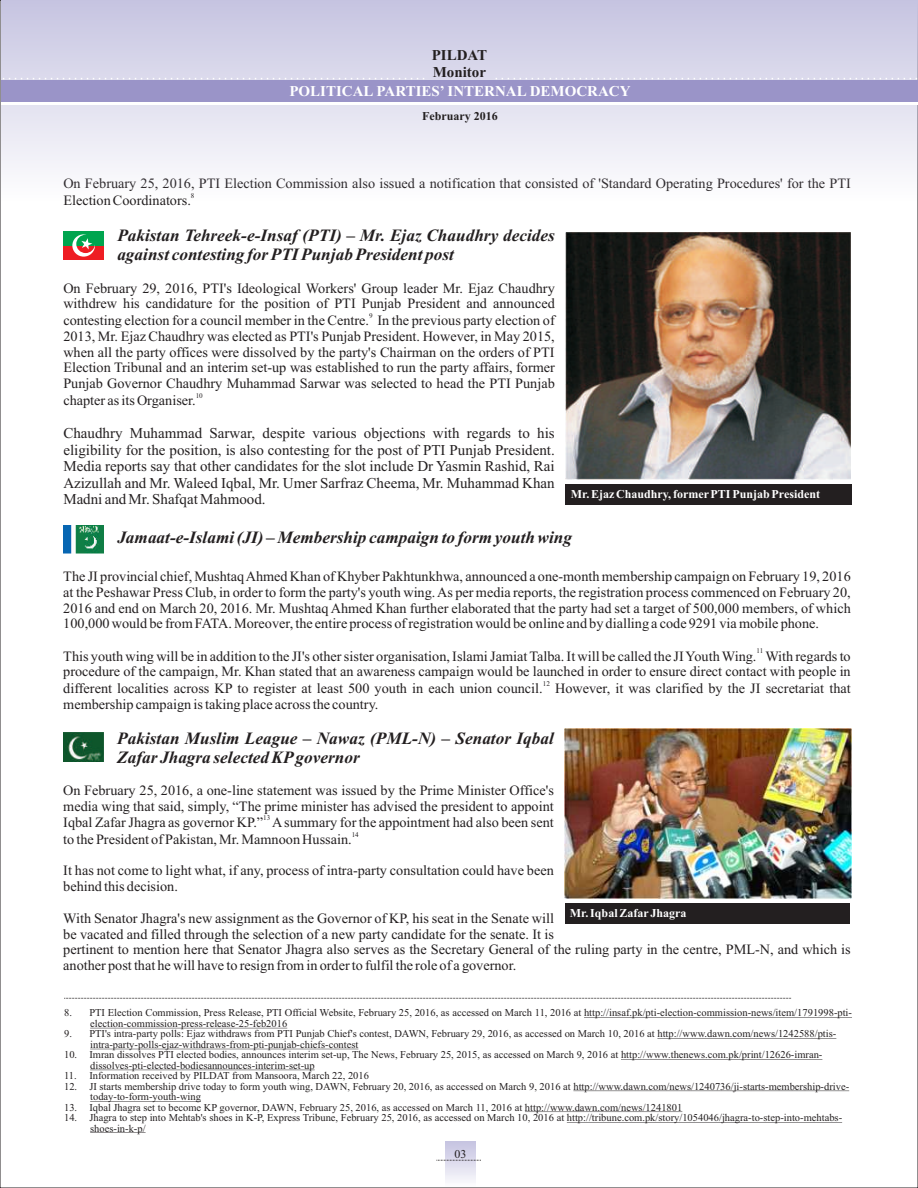
<style>
.page{position:relative;width:918px;height:1188px;background:#fff}
.page>*{position:absolute;margin:0;border:0;box-sizing:border-box;transform-origin:0 0}
.t1{font:italic 700 17.25px/19px "Times New Roman";color:#231f20}
.t2{font:15px/16.6px "Times New Roman";color:#231f20;text-align:justify}
.t3{font:700 15px "Times New Roman";color:#fff}
.t4{font:700 15px/16.6px "Times New Roman";color:#231f20}
.t5{font:14.25px/15.8px "Times New Roman";color:#231f20}
.t6{font:700 12px "Times New Roman";color:#fff}
.t7{font:700 12px "Times New Roman";color:#231f20}
.t8{font:12px "Times New Roman";color:#231f20}
.t9{font:10.5px/10.5px "Times New Roman";color:#231f20}
.t10{font:7.2px "Times New Roman";color:#231f20}
</style>
<div class="page">
<svg style="left:64px;top:998px;width:727px;height:1px"></svg>
<hr style="left:584px;top:1017px;width:268px;height:1px;background:#231f20">
<hr style="left:90px;top:1028px;width:197px;height:1px;background:#231f20">
<hr style="left:657px;top:1038px;width:179px;height:1px;background:#231f20">
<hr style="left:90px;top:1049px;width:268px;height:1px;background:#231f20">
<hr style="left:621px;top:1059px;width:201px;height:1px;background:#231f20">
<hr style="left:90px;top:1070px;width:225px;height:1px;background:#231f20">
<hr style="left:573px;top:1091px;width:276px;height:1px;background:#231f20">
<hr style="left:90px;top:1101px;width:111px;height:1px;background:#231f20">
<hr style="left:525px;top:1112px;width:157px;height:1px;background:#231f20">
<hr style="left:567px;top:1122px;width:275px;height:1px;background:#231f20">
<hr style="left:90px;top:1132px;width:56px;height:1px;background:#231f20">
<div style="left:63px;top:246px;width:41px;height:14px;background:#ee1d23"></div>
<div style="left:63px;top:231px;width:41px;height:15px;background:#00a54f"></div>
<svg style="left:72px;top:234px;width:23px;height:23px"></svg>
<svg style="left:445px;top:1141px;width:30px;height:39px"></svg>
<svg style="left:437px;top:1160px;width:44px;height:1px"></svg>
<svg style="left:1px;top:0;width:917px;height:201px"></svg>
<div style="left:1px;top:86px;width:917px;height:19px;background:#fff"></div>
<div style="left:1px;top:80px;width:917px;height:22px;background:#9a94c8"></div>
<svg style="left:493px;top:78px;width:424px;height:1px"></svg>
<svg style="left:1px;top:78px;width:423px;height:1px"></svg>
<img style="left:566px;top:232px;width:285px;height:247px">
<div style="left:566px;top:484px;width:286px;height:21px;background:#231f20"></div>
<img style="left:63px;top:526px;width:41px;height:28px">
<img style="left:63px;top:733px;width:41px;height:28px">
<img style="left:565px;top:728px;width:286px;height:171px">
<div style="left:565px;top:903px;width:285px;height:21px;background:#231f20"></div>
<p class="t4" style="left:432px;top:48px;width:57px">PILDAT<br>Monitor</p>
<p class="t3" style="left:289px;top:86px;width:343px">POLITICAL PARTIES’ INTERNAL DEMOCRACY</p>
<p class="t7" style="left:422px;top:112px;width:77px">February 2016</p>
<p class="t5" style="left:63px;top:177px;width:789px">On February 25, 2016, PTI Election Commission also issued a notification that consisted of 'Standard Operating Procedures' for the PTI</p>
<p class="t10" style="left:191px;top:193px;width:5px">8</p>
<p class="t5" style="left:63px;top:193px;width:129px">Election Coordinators.</p>
<p class="t1" style="left:117px;top:228px;width:439px">Pakistan Tehreek-e-Insaf (PTI) – Mr. Ejaz Chaudhry decides against contesting for PTI Punjab President post</p>
<p class="t5" style="left:63px;top:281px;width:493px">On February 29, 2016, PTI's Ideological Workers' Group leader Mr. Ejaz Chaudhry withdrew his candidature for the position of PTI Punjab President and announced</p>
<p class="t10" style="left:369px;top:313px;width:5px">9</p>
<p class="t5" style="left:63px;top:314px;width:493px;text-align:justify">contesting election for a council member in the Centre. In the previous party election of 2013, Mr. Ejaz Chaudhry was elected as PTI's Punjab President. However, in May 2015, when all the party offices were dissolved by the party's Chairman on the orders of PTI Election Tribunal and an interim set-up was established to run the party affairs, former Punjab Governor Chaudhry Muhammad Sarwar was selected to head the PTI Punjab</p>
<p class="t10" style="left:196px;top:393px;width:9px">10</p>
<p class="t5" style="left:63px;top:393px;width:134px">chapter as its Organiser.</p>
<p class="t2" style="left:63px;top:426px;width:493px">Chaudhry Muhammad Sarwar, despite various objections with regards to his eligibility for the position, is also contesting for the post of PTI Punjab President.<br>Media reports say that other candidates for the slot include Dr Yasmin Rashid, Rai Azizullah and Mr. Waleed Iqbal, Mr. Umer Sarfraz Cheema, Mr. Muhammad Khan Madni and Mr. Shafqat Mahmood.</p>
<p class="t1" style="left:117px;top:529px;width:456px">Jamaat-e-Islami (JI) – Membership campaign to form youth wing</p>
<p class="t5" style="left:63px;top:570px;width:789px;text-align:justify">The JI provincial chief, Mushtaq Ahmed Khan of Khyber Pakhtunkhwa, announced a one-month membership campaign on February 19, 2016 at the Peshawar Press Club, in order to form the party's youth wing. As per media reports, the registration process commenced on February 20, 2016 and end on March 20, 2016. Mr. Mushtaq Ahmed Khan further elaborated that the party had set a target of 500,000 members, of which 100,000 would be from FATA. Moreover, the entire process of registration would be online and by dialling a code 9291 via mobile phone.</p>
<p class="t10" style="left:756px;top:649px;width:8px">11</p>
<p class="t5" style="left:63px;top:649px;width:789px">This youth wing will be in addition to the JI's other sister organisation, Islami Jamiat Talba. It will be called the JI Youth Wing. With regards to procedure of the campaign, Mr. Khan stated that an awareness campaign would be launched in order to ensure direct contact with people in</p>
<p class="t10" style="left:543px;top:681px;width:9px">12</p>
<p class="t5" style="left:63px;top:682px;width:789px">different localities across KP to register at least 500 youth in each union council. However, it was clarified by the JI secretariat that membership campaign is taking place across the country.</p>
<p class="t1" style="left:117px;top:730px;width:438px">Pakistan Muslim League – Nawaz (PML-N) – Senator Iqbal<br>Zafar Jhagra selected KPgovernor</p>
<p class="t5" style="left:63px;top:784px;width:492px">On February 25, 2016, a one-line statement was issued by the Prime Minister Office's media wing that said, simply, “The prime minister has advised the president to appoint</p>
<p class="t10" style="left:263px;top:815px;width:9px">13</p>
<p class="t5" style="left:63px;top:816px;width:492px">Iqbal Zafar Jhagra as governor KP.” Asummary for the appointment had also been sent</p>
<p class="t10" style="left:352px;top:832px;width:9px">14</p>
<p class="t5" style="left:63px;top:833px;width:290px">to the President of Pakistan, Mr. Mamnoon Hussain.</p>
<p class="t5" style="left:63px;top:864px;width:492px">It has not come to light what, if any, process of intra-party consultation could have been behind this decision.</p>
<p class="t5" style="left:63px;top:911px;width:789px">With Senator Jhagra's new assignment as the Governor of KP, his seat in the Senate will<br>be vacated and filled through the selection of a new party candidate for the senate. It is<br>pertinent to mention here that Senator Jhagra also serves as the Secretary General of the ruling party in the centre, PML-N, and which is another post that he will have to resign from in order to fulfil the role of a governor.</p>
<p class="t9" style="left:90px;top:1009px;width:763px;text-indent:-26px">8. PTI Election Commission, Press Release, PTI Official Website, February 25, 2016, as accessed on March 11, 2016 at http://insaf.pk/pti-election-commission-news/item/1791998-pti&shy;election-commission-press-release-25-feb2016</p>
<p class="t9" style="left:90px;top:1030px;width:748px;text-indent:-26px">9. PTI's intra-party polls: Ejaz withdraws from PTI Punjab Chief's contest, DAWN, February 29, 2016, as accessed on March 10, 2016 at http://www.dawn.com/news/1242588/ptis&shy;intra-party-polls-ejaz-withdraws-from-pti-punjab-chiefs-contest</p>
<p class="t9" style="left:90px;top:1051px;width:734px;text-indent:-26px">10. Imran dissolves PTI elected bodies, announces interim set-up, The News, February 25, 2015, as accessed on March 9, 2016 at http://www.thenews.com.pk/print/12626-imran&shy;dissolves-pti-elected-bodiesannounces-interim-set-up</p>
<p class="t9" style="left:64px;top:1071px;width:306px">11. Information received by PILDAT from Mansoora, March 22, 2016</p>
<p class="t9" style="left:90px;top:1082px;width:761px;text-indent:-26px">12. JI starts membership drive today to form youth wing, DAWN, February 20, 2016, as accessed on March 9, 2016 at http://www.dawn.com/news/1240736/ji-starts-membership-drive&shy;today-to-form-youth-wing</p>
<p class="t9" style="left:64px;top:1103px;width:620px">13. Iqbal Jhagra set to become KP governor, DAWN, February 25, 2016, as accessed on March 11, 2016 at http://www.dawn.com/news/1241801</p>
<p class="t9" style="left:90px;top:1113px;width:754px;text-indent:-26px">14. Jhagra to step into Mehtab's shoes in K-P, Express Tribune, February 25, 2016, as accessed on March 10, 2016 at http://tribune.com.pk/story/1054046/jhagra-to-step-into-mehtabs&shy;shoes-in-k-p/</p>
<p class="t8" style="left:454px;top:1150px;width:13px">03</p>
<p class="t6" style="left:571px;top:490px;width:251px">Mr. Ejaz Chaudhry, formerPTI Punjab President</p>
<p class="t6" style="left:570px;top:909px;width:118px">Mr. Iqbal Zafar Jhagra</p>
</div>
